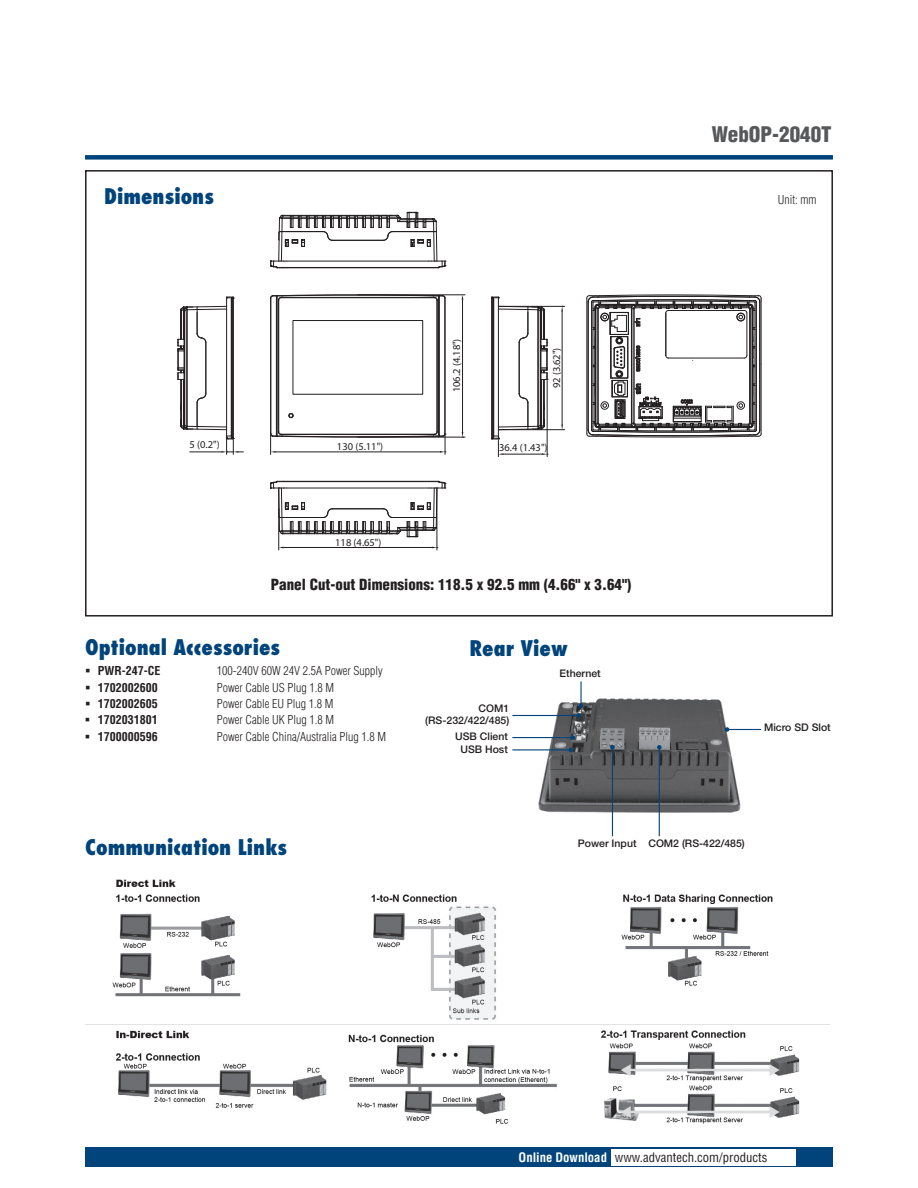
<style>
.page{position:relative;width:918px;height:1188px;background:#fff}
.page>*{position:absolute;margin:0;border:0;box-sizing:border-box;transform-origin:0 0}
.t1{font:800 condensed 21px "Futura";color:#00447b}
.t2{font:900 condensed 21px "Helvetica";color:#57585a}
.t3{font:900 condensed 15px "Helvetica";color:#231f20}
.t4{font:condensed 12.75px "Helvetica";color:#231f20}
.t5{font:300 condensed 12px "Helvetica";color:#231f20}
.t6{font:700 condensed 12px "Helvetica";color:#231f20}
.t7{font:500 10.5px/12.3px "Helvetica Neue";color:#231f20;text-align:center}
.t8{font:10.5px "Myriad Pro";color:#231f20}
.s1{font-weight:700;color:#fff}
</style>
<div class="page">
<div style="left:85px;top:1147px;width:748px;height:20px;background:#00447b"></div>
<div style="left:611px;top:1149px;width:184px;height:16px;background:#fff"></div>
<div style="left:85px;top:155px;width:748px;height:5px;background:#00447b"></div>
<div style="left:85px;top:170px;width:748px;height:447px;border:2px solid #231f20"></div>
<img style="left:514px;top:698px;width:247px;height:126px">
<hr style="left:277px;top:296px;width:1px;height:140px;background:#231f20">
<hr style="left:438px;top:296px;width:1px;height:140px;background:#231f20">
<hr style="left:437px;top:300px;width:1px;height:132px;background:#231f20">
<hr style="left:278px;top:300px;width:1px;height:132px;background:#231f20">
<hr style="left:439px;top:296px;width:1px;height:140px;background:#231f20">
<hr style="left:276px;top:296px;width:1px;height:140px;background:#231f20">
<hr style="left:444px;top:298px;width:1px;height:136px;background:#231f20">
<hr style="left:445px;top:298px;width:1px;height:136px;background:#231f20">
<hr style="left:270px;top:298px;width:1px;height:136px;background:#231f20">
<svg style="left:288px;top:413px;width:6px;height:5px"></svg>
<div style="left:293px;top:320px;width:130px;height:75px;border:1px solid #231f20"></div>
<svg style="left:586px;top:294px;width:176px;height:144px"></svg>
<svg style="left:270px;top:211px;width:176px;height:58px"></svg>
<svg style="left:177px;top:296px;width:66px;height:158px"></svg>
<hr style="left:359px;top:294px;width:106px;height:1px;background:#231f20">
<hr style="left:359px;top:437px;width:106px;height:1px;background:#231f20">
<hr style="left:462px;top:300px;width:1px;height:132px;background:#231f20">
<svg style="left:270px;top:294px;width:176px;height:7px"></svg>
<svg style="left:270px;top:431px;width:176px;height:23px"></svg>
<hr style="left:500px;top:429px;width:65px;height:1px;background:#231f20">
<hr style="left:500px;top:306px;width:65px;height:1px;background:#231f20">
<hr style="left:562px;top:311px;width:1px;height:114px;background:#231f20">
<svg style="left:491px;top:296px;width:57px;height:161px"></svg>
<hr style="left:278px;top:489px;width:1px;height:61px;background:#231f20">
<hr style="left:437px;top:489px;width:1px;height:61px;background:#231f20">
<hr style="left:284px;top:547px;width:148px;height:1px;background:#231f20">
<svg style="left:270px;top:480px;width:176px;height:58px"></svg>
<img style="left:85px;top:879px;width:744px;height:245px">
<hr style="left:512px;top:737px;width:61px;height:1px;background:#00447b">
<svg style="left:571px;top:735px;width:4px;height:5px"></svg>
<hr style="left:512px;top:749px;width:59px;height:1px;background:#00447b">
<svg style="left:568px;top:748px;width:5px;height:4px"></svg>
<hr style="left:512px;top:715px;width:67px;height:1px;background:#00447b">
<hr style="left:580px;top:681px;width:2px;height:25px;background:#00447b">
<svg style="left:576px;top:704px;width:7px;height:14px"></svg>
<hr style="left:612px;top:747px;width:1px;height:89px;background:#00447b">
<svg style="left:610px;top:745px;width:5px;height:5px"></svg>
<hr style="left:659px;top:747px;width:1px;height:89px;background:#00447b">
<svg style="left:657px;top:745px;width:5px;height:5px"></svg>
<hr style="left:727px;top:729px;width:34px;height:1px;background:#00447b">
<svg style="left:725px;top:727px;width:4px;height:5px"></svg>
<h1 class="t2" style="left:712px;top:121px;width:121px">WebOP-2040T</h1>
<h1 class="t1" style="left:104px;top:183px;width:111px">Dimensions</h1>
<p class="t5" style="left:778px;top:193px;width:40px">Unit: mm</p>
<p class="t8" style="left:450px;top:392px;width:55px;rotate:-90deg">106.2 (4.18")</p>
<p class="t8" style="left:550px;top:388px;width:42px;rotate:-90deg">92 (3.62")</p>
<p class="t8" style="left:190px;top:438px;width:32px">5 (0.2")</p>
<p class="t8" style="left:337px;top:440px;width:48px">130 (5.11")</p>
<p class="t8" style="left:499px;top:441px;width:50px">36.4 (1.43")</p>
<p class="t8" style="left:335px;top:536px;width:48px">118 (4.65")</p>
<p class="t3" style="left:271px;top:576px;width:362px">Panel Cut-out Dimensions: 118.5 x 92.5 mm (4.66" x 3.64")</p>
<h1 class="t1" style="left:85px;top:633px;width:197px">Optional Accessories</h1>
<p class="t6" style="left:98px;top:664px;width:64px">PWR-247-CE</p>
<p class="t5" style="left:217px;top:664px;width:167px">100-240V 60W 24V 2.5A Power Supply</p>
<p class="t6" style="left:98px;top:680px;width:61px">1702002600</p>
<p class="t5" style="left:217px;top:680px;width:119px">Power Cable US Plug 1.8 M</p>
<p class="t6" style="left:98px;top:696px;width:61px">1702002605</p>
<p class="t5" style="left:217px;top:697px;width:118px">Power Cable EU Plug 1.8 M</p>
<p class="t6" style="left:98px;top:713px;width:61px">1702031801</p>
<p class="t5" style="left:217px;top:713px;width:119px">Power Cable UK Plug 1.8 M</p>
<p class="t6" style="left:98px;top:729px;width:61px">1700000596</p>
<p class="t5" style="left:217px;top:730px;width:171px">Power Cable China/Australia Plug 1.8 M</p>
<h1 class="t1" style="left:470px;top:635px;width:100px">Rear View</h1>
<p class="t7" style="left:560px;top:667px;width:43px">Ethernet</p>
<p class="t7" style="left:425px;top:702px;width:86px;text-align:right">COM1 (RS-232/422/485)</p>
<p class="t7" style="left:455px;top:730px;width:54px">USB Client<br>USB Host</p>
<p class="t7" style="left:764px;top:721px;width:68px">Micro SD Slot</p>
<h1 class="t1" style="left:85px;top:833px;width:204px">Communication Links</h1>
<p class="t7" style="left:578px;top:837px;width:169px">Power Input COM2 (RS-422/485)</p>
<p class="t4" style="left:519px;top:1150px;width:250px"><span class="s1">Online Download</span> www.advantech.com/products</p>
</div>
